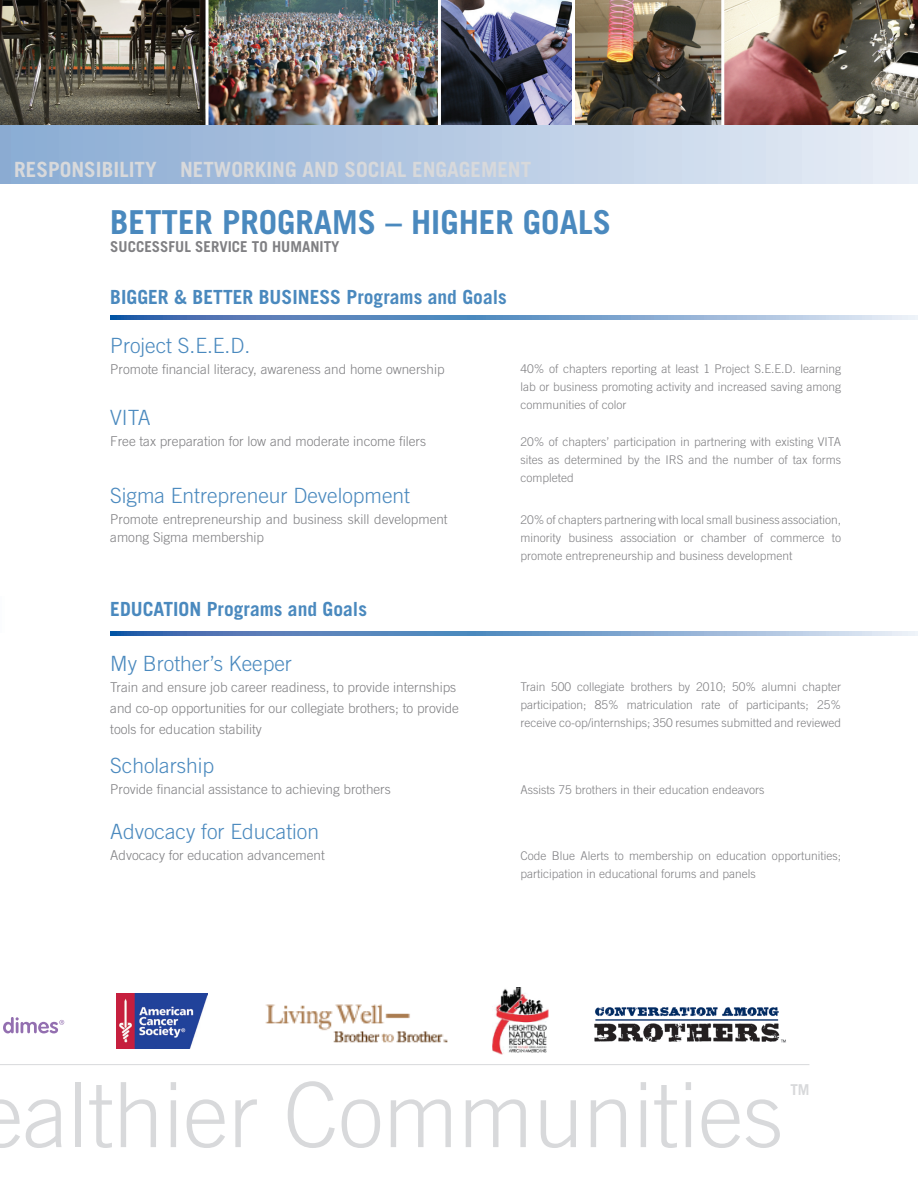
<style>
.page{position:relative;width:918px;height:1188px;background:#fff}
.page>*{position:absolute;margin:0;border:0;box-sizing:border-box;transform-origin:0 0}
.t1{font:300 90px "Trade Gothic";color:#d8d9db}
.t2{font:700 33px "Trade Gothic";color:#4a89be}
.t3{font:300 21px "Trade Gothic";color:#4a89be}
.t4{font:700 21px "Trade Gothic";color:#d8d9db}
.t5{font:700 19.5px "Trade Gothic";color:#4a89be}
.t6{font:700 15px "Trade Gothic";color:#808083}
.t7{font:700 15px "Trade Gothic";color:#d8d9db}
.t8{font:300 13.5px/21px "Trade Gothic";color:#808083}
.t9{font:300 12px/18px "Trade Gothic";color:#808083;text-align:justify}
</style>
<div class="page">
<img style="left:0;top:0;width:918px;height:125px">
<div style="left:0;top:125px;width:918px;height:59px;background:linear-gradient(to right,#88a9d2,#e8edf6)"></div>
<svg style="left:110px;top:316px;width:808px;height:4px;background:#779cc9"></svg>
<svg style="left:110px;top:632px;width:808px;height:4px;background:#779cc9"></svg>
<hr style="left:0;top:1064px;width:809px;height:1px;background:#d8d9db">
<img style="left:116px;top:993px;width:92px;height:55px">
<img style="left:594px;top:1007px;width:192px;height:36px">
<svg style="left:3px;top:1017px;width:61px;height:16px"></svg>
<img style="left:265px;top:1004px;width:183px;height:39px">
<img style="left:492px;top:987px;width:57px;height:68px">
<h3 class="t4" style="left:14px;top:156px;width:203px">Responsibility Networ</h3>
<h3 class="t4" style="left:255px;top:156px;width:273px">king and Social Engagement</h3>
<h2 class="t2" style="left:110px;top:202px;width:318px">BETTER PROGRAMS – HIGHE</h2>
<h2 class="t2" style="left:495px;top:202px;width:117px">R GOALS</h2>
<p class="t6" style="left:110px;top:238px;width:189px">SUCCESSFUL SERVICE TO HUMANI</p>
<p class="t6" style="left:324px;top:238px;width:17px">TY</p>
<h3 class="t5" style="left:110px;top:285px;width:21px">BIGGE</h3>
<h3 class="t5" style="left:158px;top:285px;width:350px">R &amp; BETTER BUSINESS Programs and Goals</h3>
<h3 class="t3" style="left:110px;top:333px;width:142px">Project S.E.E.D.</h3>
<p class="t8" style="left:110px;top:359px;width:336px">Promote financial literacy, awareness and home ownership</p>
<h3 class="t3" style="left:110px;top:405px;width:42px">VITA</h3>
<p class="t8" style="left:110px;top:430px;width:317px">Free tax preparation for low and moderate income filers</p>
<h3 class="t3" style="left:110px;top:483px;width:301px">Sigma Entrepreneur Development</h3>
<p class="t8" style="left:110px;top:510px;width:339px;line-height:18px">Promote entrepreneurship and business skill development among Sigma membership</p>
<h3 class="t5" style="left:110px;top:597px;width:258px">EDUCATION Programs and Goals</h3>
<h3 class="t3" style="left:110px;top:651px;width:183px">My Brother’s Keeper</h3>
<p class="t8" style="left:110px;top:677px;width:350px">Train and ensure job career readiness, to provide internships and co-op opportunities for our collegiate brothers; to provide tools for education stability</p>
<h3 class="t3" style="left:110px;top:753px;width:105px">Scholarship</h3>
<p class="t8" style="left:110px;top:778px;width:282px">Provide financial assistance to achieving brothers</p>
<h3 class="t3" style="left:110px;top:819px;width:210px">Advocacy for Education</h3>
<p class="t8" style="left:110px;top:844px;width:216px">Advocacy for education advancement</p>
<p class="t9" style="left:521px;top:360px;width:322px">40% of chapters reporting at least 1 Project S.E.E.D. learning lab or business promoting activity and increased saving among communities of color</p>
<p class="t9" style="left:521px;top:433px;width:322px">20% of chapters’ participation in partnering with existing VITA sites as determined by the IRS and the number of tax forms completed</p>
<p class="t9" style="left:521px;top:511px;width:322px">20% of chapters partnering with local small business association, minority business association or chamber of commerce to promote entrepreneurship and business development</p>
<p class="t9" style="left:521px;top:678px;width:322px">Train 500 collegiate brothers by 2010; 50% alumni chapter participation; 85% matriculation rate of participants; 25% receive co-op/internships; 350 resumes submitted and reviewed</p>
<p class="t9" style="left:521px;top:781px;width:246px">Assists 75 brothers in their education endeavors</p>
<p class="t9" style="left:521px;top:846px;width:322px">Code Blue Alerts to membership on education opportunities; participation in educational forums and panels</p>
<h1 class="t1" style="left:-22px;top:1062px;width:806px">ealthier Communities</h1>
<p class="t7" style="left:790px;top:1080px;width:19px">TM</p>
</div>
